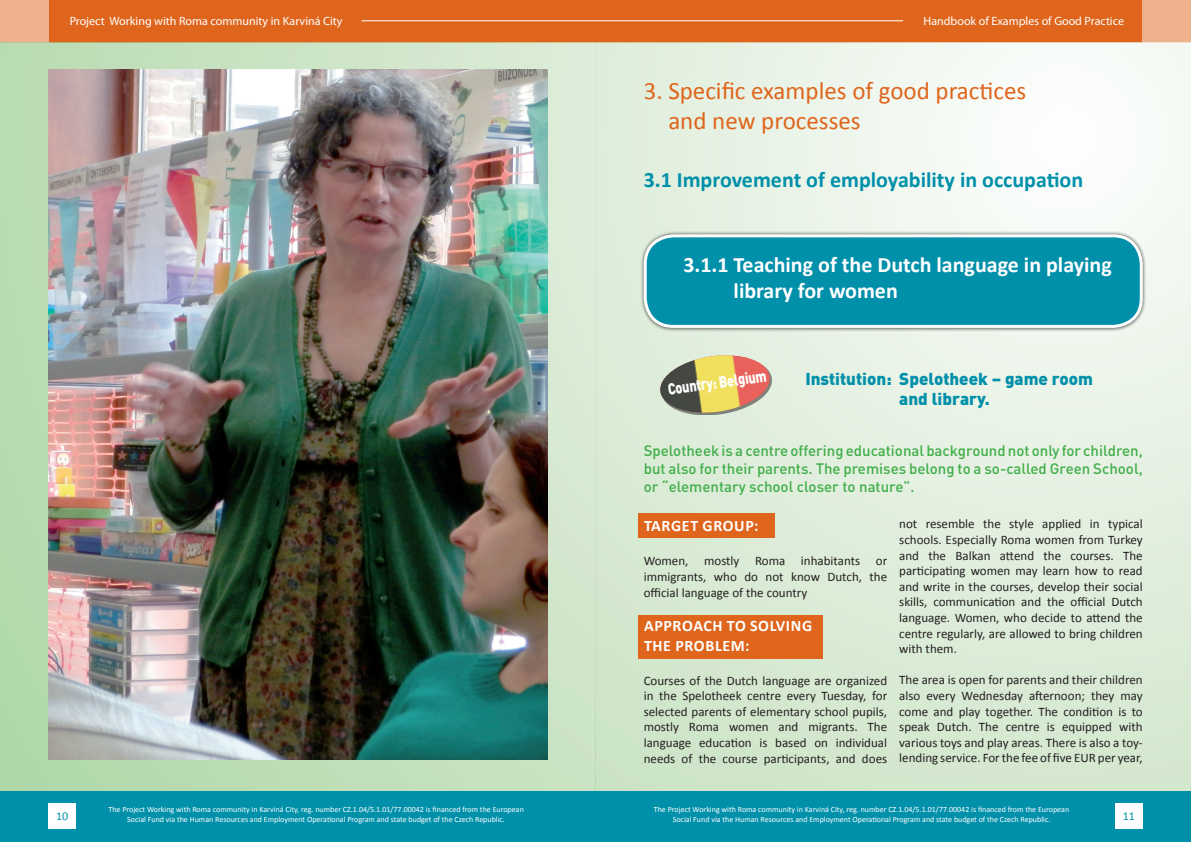
<style>
.page{position:relative;width:1191px;height:842px;background:#fff}
.page>*{position:absolute;margin:0;border:0;box-sizing:border-box;transform-origin:0 0}
.t1{font:25px/30px "Calibri";color:#df651c}
.t2{font:700 22px/26.4px "Calibri";color:#fff}
.t3{font:700 22px "Calibri";color:#0090aa}
.t4{font:900 17px/20.4px "DINCE";color:#0090aa;text-align:center}
.t5{font:700 16px "Calibri";letter-spacing:.04em;color:#fff}
.t6{font:900 16px "DINCE";color:#fff;scale:.8 1}
.t7{font:500 15px/18px "DINCE";color:#40ae49;text-align:justify}
.t8{font:13px/15.6px "Calibri";color:#231f20;text-align:justify}
.t9{font:12px "Myriad Pro";color:#fff}
.t10{font:12px "Calibri";color:#0090aa}
.t11{font:8px/9.6px "Calibri";color:#fff;text-align:center}
</style>
<div class="page">
<div style="left:0;top:0;width:595px;height:43px;background:#df651c"></div>
<hr style="left:361px;top:21px;width:234px;height:1px;background:#fff">
<div style="left:0;top:0;width:48px;height:43px;background:#eeb18d"></div>
<div style="left:0;top:43px;width:595px;height:799px;background:linear-gradient(to right,#b3d9ad,#d5e8cf)"></div>
<div style="left:0;top:791px;width:595px;height:51px;background:#0090aa"></div>
<div style="left:48px;top:803px;width:28px;height:25px;background:#fff"></div>
<div style="left:595px;top:0;width:596px;height:43px;background:#df651c"></div>
<hr style="left:595px;top:21px;width:308px;height:1px;background:#fff">
<div style="left:1142px;top:0;width:49px;height:43px;background:#eeb18d"></div>
<svg style="left:595px;top:43px;width:596px;height:748px"></svg>
<div style="left:595px;top:791px;width:596px;height:51px;background:#0090aa"></div>
<div style="left:1114px;top:803px;width:28px;height:25px;background:#fff"></div>
<img style="left:48px;top:69px;width:499px;height:691px">
<div style="left:640px;top:231px;width:506px;height:100px;background:#231f20;opacity:.75"></div>
<div style="left:645px;top:236px;width:496px;height:90px;background:#0090aa;border-radius:28px"></div>
<div style="left:643px;top:234px;width:499px;height:94px;border:3px solid #fff;border-radius:28px"></div>
<svg style="left:658px;top:352px;width:113px;height:3px"></svg>
<img style="left:658px;top:355px;width:113px;height:61px">
<div style="left:638px;top:514px;width:136px;height:24px;background:#df651c"></div>
<div style="left:638px;top:615px;width:184px;height:43px;background:#df651c"></div>
<p class="t9" style="left:70px;top:14px;width:274px">Project Working with Roma community in Karviná City</p>
<p class="t11" style="left:108px;top:804px;width:417px">The Project Working with Roma community in Karviná City, reg. number CZ.1.04/5.1.01/77.00042 is financed from the European</p>
<p class="t10" style="left:56px;top:809px;width:14px">10</p>
<p class="t11" style="left:127px;top:814px;width:379px">Social Fund via the Human Resources and Employment Operational Program and state budget of the Czech Republic.</p>
<p class="t9" style="left:923px;top:14px;width:202px">Handbook of Examples of Good Practice</p>
<h1 class="t1" style="left:668px;top:75px;width:359px;text-indent:-25px">3. Specific examples of good practices and new processes</h1>
<h2 class="t3" style="left:643px;top:166px;width:441px">3.1 Improvement of employability in occupation</h2>
<h2 class="t2" style="left:733px;top:250px;width:380px;text-indent:-50px">3.1.1 Teaching of the Dutch language in playing library for women</h2>
<p class="t6" style="left:666px;top:378px;width:126px;rotate:-8deg">Country: Belgium</p>
<h3 class="t4" style="left:805px;top:368px;width:289px">Institution: Spelotheek – game room and library.</h3>
<p class="t7" style="left:643px;top:441px;width:500px">Spelotheek is a centre offering educational background not only for children, but also for their parents. The premises belong to a so-called Green School, or “elementary school closer to nature”.</p>
<p class="t5" style="left:644px;top:515px;width:116px">Target group:</p>
<p class="t8" style="left:643px;top:553px;width:245px">Women, mostly Roma inhabitants or immigrants, who do not know Dutch, the official language of the country</p>
<p class="t5" style="left:644px;top:616px;width:21px">Approac</p>
<p class="t5" style="left:712px;top:616px;width:83px">h tosolving</p>
<p class="t5" style="left:644px;top:635px;width:42px">the probl</p>
<p class="t5" style="left:722px;top:635px;width:29px">em:</p>
<p class="t8" style="left:643px;top:672px;width:245px">Courses of the Dutch language are organized in the Spelotheek centre every Tuesday, for selected parents of elementary school pupils, mostly Roma women and migrants. The language education is based on individual needs of the course participants, and does</p>
<p class="t8" style="left:899px;top:516px;width:245px">not resemble the style applied in typical schools. Especially Roma women from Turkey and the Balkan attend the courses. The participating women may learn how to read and write in the courses, develop their social skills, communication and the official Dutch language. Women, who decide to attend the centre regularly, are allowed to bring children with them.</p>
<p class="t8" style="left:899px;top:672px;width:245px">The area is open for parents and their children also every Wednesday afternoon; they may come and play together. The condition is to speak Dutch. The centre is equipped with various toys and play areas. There is also a toy&shy;lending service. For the fee of five EUR per year,</p>
<p class="t11" style="left:654px;top:804px;width:417px">The Project Working with Roma community in Karviná City, reg. number CZ.1.04/5.1.01/77.00042 is financed from the European<br>Social Fund via the Human Resources and Employment Operational Program and state budget of the Czech Republic.</p>
<p class="t10" style="left:1122px;top:809px;width:14px">11</p>
</div>
